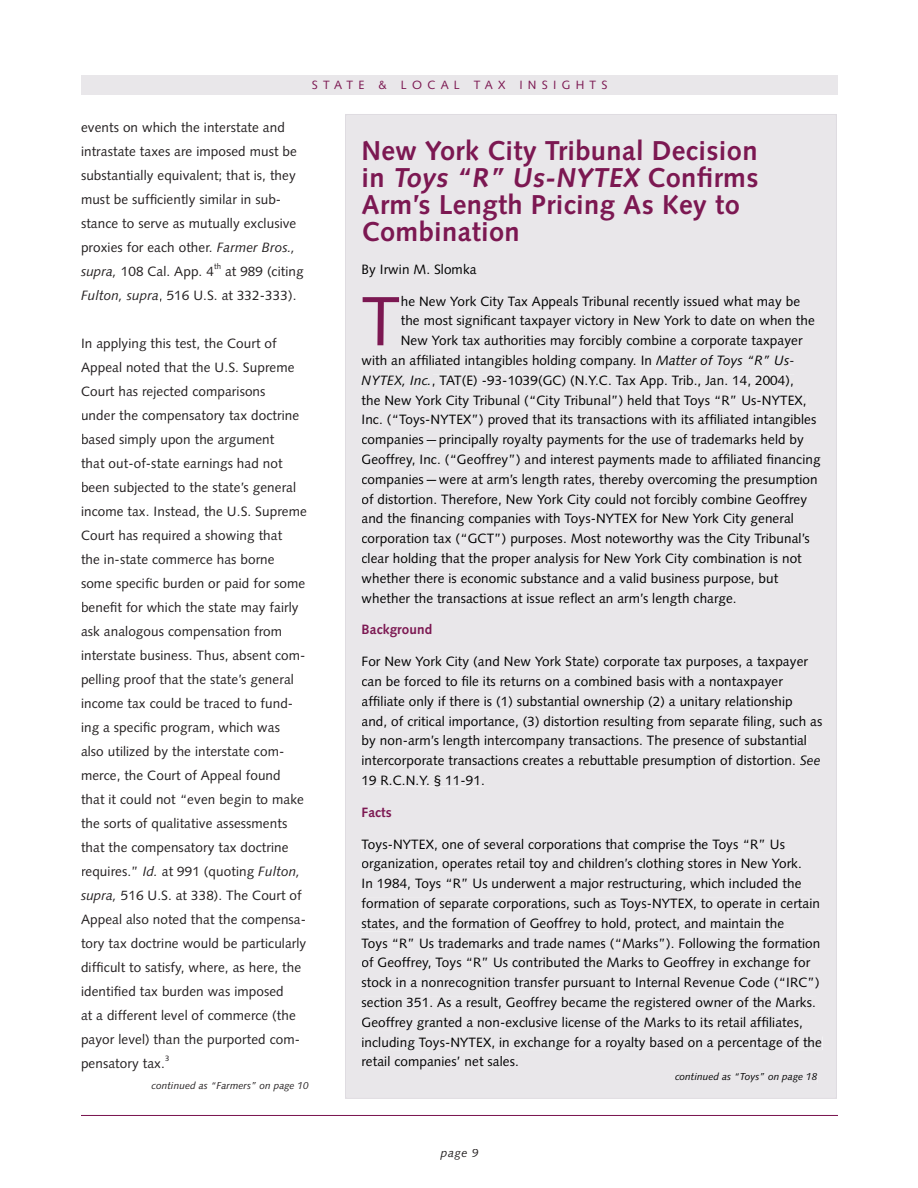
<style>
.page{position:relative;width:918px;height:1188px;background:#fff}
.page>*{position:absolute;margin:0;border:0;box-sizing:border-box;transform-origin:0 0}
.t1{font:69.6px "Syntax";color:#7c1852}
.t2{font:700 27.3px/27px "Syntax";letter-spacing:.015em;color:#7c1852}
.t3{font:13.5px/19.8px "Syntax";letter-spacing:.01em;color:#000}
.t4{font:13.5px/24px "Syntax";letter-spacing:.01em;color:#231f20}
.t5{font:700 13.5px "Syntax";letter-spacing:.01em;color:#7c1852}
.t6{font:12px "Syntax";letter-spacing:.44em;color:#7c1852}
.t7{font:italic 12px "Syntax";color:#231f20}
.t8{font:italic 10.05px "Syntax";letter-spacing:.01em;color:#231f20}
.t9{font:italic 10.05px "Syntax";letter-spacing:.01em;color:#000}
.t10{font:7.8px "Syntax";color:#231f20}
.s1{font-style:italic}
</style>
<div class="page">
<div style="left:82px;top:75px;width:756px;height:20px;background:#e9e7ea"></div>
<hr style="left:81px;top:1115px;width:757px;height:1px;background:#7c1852">
<div style="left:345px;top:114px;width:492px;height:985px;background:#e9e7ea"></div>
<div style="left:363px;top:264px;width:114px;height:13px;background:#e9e7ea"></div>
<div style="left:402px;top:296px;width:399px;height:13px;background:#e9e7ea"></div>
<div style="left:401px;top:315px;width:414px;height:14px;background:#e9e7ea"></div>
<div style="left:402px;top:335px;width:401px;height:14px;background:#e9e7ea"></div>
<div style="left:362px;top:355px;width:290px;height:13px;background:#e9e7ea"></div>
<div style="left:656px;top:355px;width:138px;height:13px;background:#e9e7ea"></div>
<div style="left:362px;top:375px;width:68px;height:12px;background:#e9e7ea"></div>
<div style="left:433px;top:375px;width:361px;height:13px;background:#e9e7ea"></div>
<div style="left:362px;top:395px;width:445px;height:13px;background:#e9e7ea"></div>
<div style="left:363px;top:414px;width:454px;height:14px;background:#e9e7ea"></div>
<div style="left:362px;top:435px;width:61px;height:13px;background:#e9e7ea"></div>
<hr style="left:424px;top:440px;width:12px;height:4px;background:#e9e7ea">
<div style="left:440px;top:434px;width:364px;height:14px;background:#e9e7ea"></div>
<div style="left:362px;top:454px;width:459px;height:14px;background:#e9e7ea"></div>
<div style="left:362px;top:475px;width:61px;height:12px;background:#e9e7ea"></div>
<hr style="left:424px;top:480px;width:12px;height:4px;background:#e9e7ea">
<div style="left:439px;top:474px;width:379px;height:13px;background:#e9e7ea"></div>
<div style="left:362px;top:493px;width:446px;height:14px;background:#e9e7ea"></div>
<div style="left:362px;top:513px;width:432px;height:14px;background:#e9e7ea"></div>
<div style="left:362px;top:533px;width:448px;height:14px;background:#e9e7ea"></div>
<div style="left:362px;top:553px;width:440px;height:14px;background:#e9e7ea"></div>
<div style="left:362px;top:573px;width:417px;height:13px;background:#e9e7ea"></div>
<div style="left:362px;top:592px;width:374px;height:14px;background:#e9e7ea"></div>
<div style="left:363px;top:656px;width:446px;height:14px;background:#e9e7ea"></div>
<div style="left:362px;top:676px;width:421px;height:13px;background:#e9e7ea"></div>
<div style="left:362px;top:696px;width:431px;height:13px;background:#e9e7ea"></div>
<div style="left:362px;top:715px;width:461px;height:14px;background:#e9e7ea"></div>
<div style="left:363px;top:735px;width:444px;height:14px;background:#e9e7ea"></div>
<div style="left:362px;top:755px;width:434px;height:14px;background:#e9e7ea"></div>
<div style="left:800px;top:756px;width:20px;height:9px;background:#e9e7ea"></div>
<div style="left:363px;top:776px;width:121px;height:10px;background:#e9e7ea"></div>
<div style="left:362px;top:838px;width:423px;height:14px;background:#e9e7ea"></div>
<div style="left:362px;top:858px;width:440px;height:14px;background:#e9e7ea"></div>
<div style="left:363px;top:878px;width:439px;height:13px;background:#e9e7ea"></div>
<div style="left:362px;top:898px;width:459px;height:13px;background:#e9e7ea"></div>
<div style="left:362px;top:918px;width:423px;height:13px;background:#e9e7ea"></div>
<div style="left:362px;top:937px;width:459px;height:14px;background:#e9e7ea"></div>
<div style="left:362px;top:957px;width:449px;height:14px;background:#e9e7ea"></div>
<div style="left:362px;top:977px;width:458px;height:14px;background:#e9e7ea"></div>
<div style="left:362px;top:997px;width:454px;height:13px;background:#e9e7ea"></div>
<div style="left:362px;top:1017px;width:441px;height:13px;background:#e9e7ea"></div>
<div style="left:362px;top:1036px;width:460px;height:14px;background:#e9e7ea"></div>
<div style="left:363px;top:1056px;width:156px;height:14px;background:#e9e7ea"></div>
<div style="left:675px;top:1073px;width:142px;height:10px;background:#e9e7ea"></div>
<p class="t6" style="left:312px;top:78px;width:297px">STATE &amp; LOCAL TAX INSIGHTS</p>
<p class="t4" style="left:81px;top:115px;width:217px">events on which the interstate and intrastate taxes are imposed must be substantially equivalent; that is, they must be sufficiently similar in sub&shy;stance to serve as mutually exclusive proxies for each other. <span class="s1">Farmer Bros., supra,</span> 108 Cal. App. 4</p>
<p class="t10" style="left:214px;top:262px;width:9px">th</p>
<p class="t4" style="left:81px;top:259px;width:224px;text-indent:144px">at 989 (citing<br><span class="s1">Fulton, supra</span>, 516 U.S. at 332-333).</p>
<p class="t4" style="left:81px;top:331px;width:227px">In applying this test, the Court of Appeal noted that the U.S. Supreme Court has rejected comparisons<br>under the compensatory tax doctrine based simply upon the argument<br>that out-of-state earnings had not been subjected to the state’s general income tax. Instead, the U.S. Supreme Court has required a showing that<br>the in-state commerce has borne some specific burden or paid for some benefit for which the state may fairly ask analogous compensation from interstate business. Thus, absent com&shy;pelling proof that the state’s general income tax could be traced to fund&shy;ing a specific program, which was<br>also utilized by the interstate com&shy;merce, the Court of Appeal found that it could not “even begin to make the sorts of qualitative assessments that the compensatory tax doctrine requires.” <span class="s1">Id.</span> at 991 (quoting <span class="s1">Fulton, supra,</span> 516 U.S. at 338). The Court of Appeal also noted that the compensa&shy;tory tax doctrine would be particularly difficult to satisfy, where, as here, the identified tax burden was imposed<br>at a different level of commerce (the payor level) than the purported com&shy;pensatory tax.</p>
<p class="t10" style="left:165px;top:1054px;width:6px">3</p>
<p class="t8" style="left:152px;top:1080px;width:159px">continued as “Farmers” on page 10</p>
<h2 class="t2" style="left:362px;top:137px;width:399px">New York City Tribunal Decision i n Toys “R” Us-NYTEX Co n firm s<br>Arm’s Length Pricing As Key to<br>Combination</h2>
<p class="t3" style="left:362px;top:259px;width:117px">By Irwin M. Slomka</p>
<h1 class="t1" style="left:362px;top:280px;width:40px">T</h1>
<p class="t3" style="left:401px;top:291px;width:401px">he New York City Tax Appeals Tribunal recently issued what may be</p>
<p class="t3" style="left:401px;top:311px;width:416px">the most significant taxpayer victory in New York to date on when the</p>
<p class="t3" style="left:401px;top:331px;width:403px">New York tax authorities may forcibly combine a corporate taxpayer</p>
<p class="t3" style="left:362px;top:351px;width:435px">with an affiliated intangibles holding company. In <span class="s1">Matter of Toys “R” Us-</span></p>
<p class="t3" style="left:362px;top:370px;width:434px"><span class="s1">NYTEX, Inc.</span>, TAT(E) -93-1039(GC) (N.Y.C. Tax App. Trib., Jan. 14, 2004),</p>
<p class="t3" style="left:362px;top:390px;width:447px">the New York City Tribunal (“City Tribunal”) held that Toys “R” Us-NYTEX,</p>
<p class="t3" style="left:362px;top:410px;width:456px">Inc. (“Toys-NYTEX”) proved that its transactions with its affiliated intangibles</p>
<p class="t3" style="left:362px;top:430px;width:444px">companies — principally royalty payments for the use of trademarks held by</p>
<p class="t3" style="left:362px;top:450px;width:461px">Geoffrey, Inc. (“Geoffrey”) and interest payments made to affiliated financing</p>
<p class="t3" style="left:362px;top:469px;width:458px">companies — were at arm’s length rates, thereby overcoming the presumption</p>
<p class="t3" style="left:362px;top:489px;width:447px">of distortion. Therefore, New York City could not forcibly combine Geoffrey</p>
<p class="t3" style="left:362px;top:509px;width:434px">and the financing companies with Toys-NYTEX for New York City general</p>
<p class="t3" style="left:362px;top:529px;width:450px">corporation tax (“GCT”) purposes. Most noteworthy was the City Tribunal’s</p>
<p class="t3" style="left:362px;top:549px;width:442px">clear holding that the proper analysis for New York City combination is not</p>
<p class="t3" style="left:362px;top:568px;width:418px">whether there is economic substance and a valid business purpose, but</p>
<p class="t3" style="left:362px;top:588px;width:377px">whether the transactions at issue reflect an arm’s length charge.</p>
<p class="t5" style="left:362px;top:622px;width:72px">Background</p>
<p class="t3" style="left:362px;top:652px;width:462px">For New York City (and New York State) corporate tax purposes, a taxpayer can be forced to file its returns on a combined basis with a nontaxpayer affiliate only if there is (1) substantial ownership (2) a unitary relationship<br>and, of critical importance, (3) distortion resulting from separate filing, such as by non-arm’s length intercompany transactions. The presence of substantial intercorporate transactions creates a rebuttable presumption of distortion. <span class="s1">See </span>19 R.C.N.Y. § 11-91.</p>
<p class="t5" style="left:362px;top:805px;width:32px">Facts</p>
<p class="t3" style="left:362px;top:834px;width:462px">Toys-NYTEX, one of several corporations that comprise the Toys “R” Us organization, operates retail toy and children’s clothing stores in New York.<br>In 1984, Toys “R” Us underwent a major restructuring, which included the formation of separate corporations, such as Toys-NYTEX, to operate in certain states, and the formation of Geoffrey to hold, protect, and maintain the<br>Toys “R” Us trademarks and trade names (“Marks”). Following the formation of Geoffrey, Toys “R” Us contributed the Marks to Geoffrey in exchange for stock in a nonrecognition transfer pursuant to Internal Revenue Code (“IRC”) section 351. As a result, Geoffrey became the registered owner of the Marks.<br>Geoffrey granted a non-exclusive license of the Marks to its retail affiliates, including Toys-NYTEX, in exchange for a royalty based on a percentage of the retail companies’ net sales.</p>
<p class="t9" style="left:675px;top:1071px;width:144px">continued as “Toys” on page 18</p>
<p class="t7" style="left:441px;top:1146px;width:40px">page 9</p>
</div>
